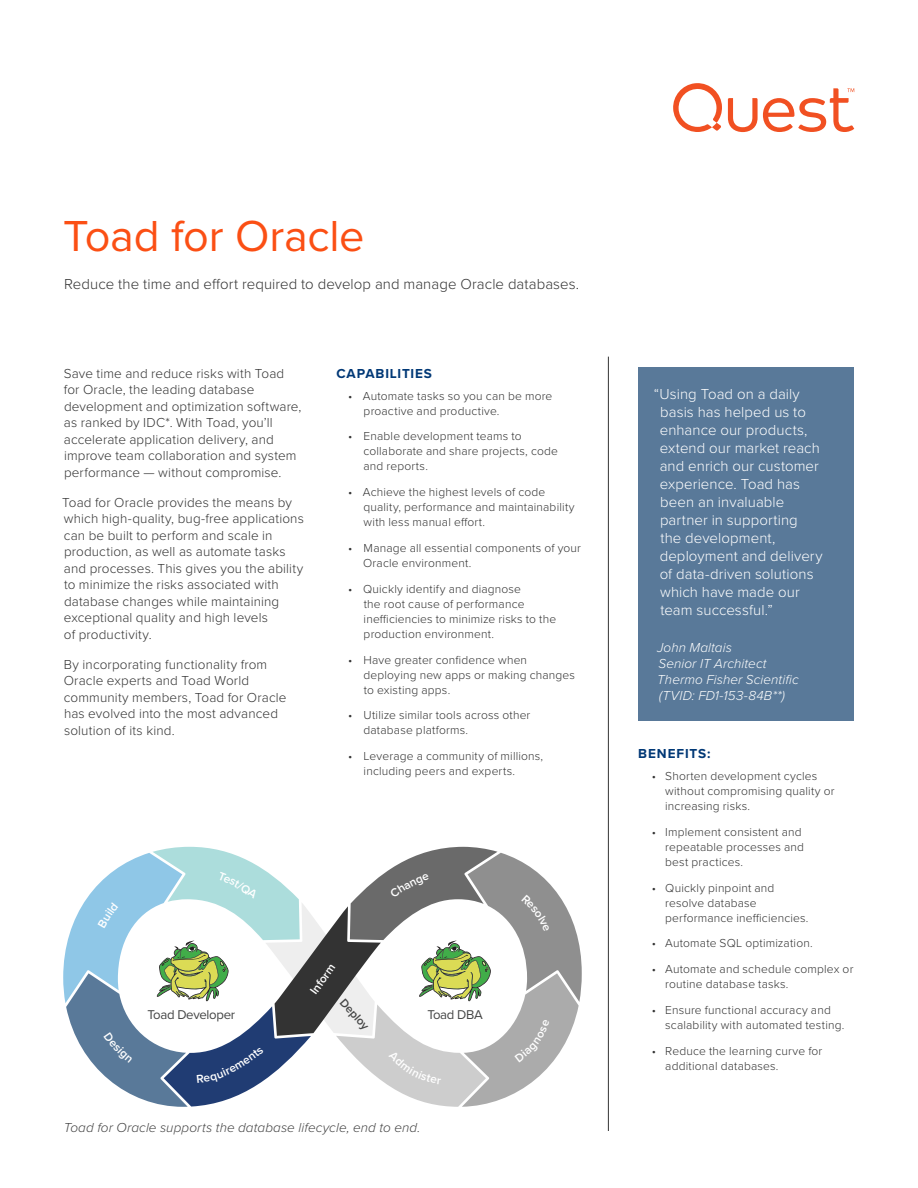
<style>
.page{position:relative;width:918px;height:1188px;background:#fff}
.page>*{position:absolute;margin:0;border:0;box-sizing:border-box;transform-origin:0 0}
._01_Headline_27{font:45px "Proxima Nova";letter-spacing:-.005em;color:#fb4f14}
._13_Callout_Box_Smal{font:300 15px/18px "Proxima Nova";letter-spacing:.005em;color:#fff}
._04_Subhead{font:300 15px "Proxima Nova";letter-spacing:.005em;color:#333}
.t1{font:300 13.5px/16.5px "Proxima Nova";letter-spacing:.01em;color:#333}
._17_Callout_Box_Byli{font:italic 300 13.5px/16.2px "Proxima Nova";letter-spacing:.005em;color:#fff}
._18_Image_Caption{font:italic 300 13.5px "Proxima Nova";letter-spacing:.005em;color:#444}
._05_Section_Heading{font:700 13.5px "Proxima Nova";letter-spacing:.065em;color:#003876}
.t2{font:13.2px "Proxima Nova";letter-spacing:-.025em;color:#444545}
.t3{font:300 12px/15px "Proxima Nova";letter-spacing:.015em;color:#333}
.t4{font:600 11.85px "Proxima Nova";color:#fff}
.t5{font:600 11.85px "Proxima Nova";color:#444545}
</style>
<div class="page">
<svg style="left:673px;top:83px;width:49px;height:49px"></svg>
<svg style="left:728px;top:88px;width:126px;height:44px"></svg>
<hr style="left:608px;top:357px;width:1px;height:774px;background:#333">
<div style="left:638px;top:367px;width:216px;height:354px;background:#597999"></div>
<svg style="left:64px;top:847px;width:518px;height:260px"></svg>
<p class="_01_Headline_27" style="left:63px;top:202px;width:303px">Toad for Oracle</p>
<p class="_04_Subhead" style="left:64px;top:273px;width:517px">Reduce the time and effort required to develop and manage Oracle databases.</p>
<p class="t1" style="left:64px;top:365px;width:239px">Save time and reduce risks with Toad for Oracle, the leading database development and optimization software, as ranked by IDC*. With Toad, you’ll accelerate application delivery, and improve team collaboration and system performance — without compromise.</p>
<p class="t1" style="left:62px;top:494px;width:243px">Toad for Oracle provides the means by which high-quality, bug-free applications can be built to perform and scale in production, as well as automate tasks and processes. This gives you the ability to minimize the risks associated with database changes while maintaining exceptional quality and high levels<br>of productivity.</p>
<p class="t1" style="left:64px;top:656px;width:224px">By incorporating functionality from<br>Oracle experts and Toad World community members, Toad for Oracle has evolved into the most advanced solution of its kind.</p>
<p class="_05_Section_Heading" style="left:337px;top:363px;width:97px">CAPABILITIES</p>
<p class="t3" style="left:364px;top:388px;width:190px;text-indent:-15px">• Automate tasks so you can be more proactive and productive.</p>
<p class="t3" style="left:363px;top:428px;width:196px;text-indent:-15px">• Enable development teams to collaborate and share projects, code and reports.</p>
<p class="t3" style="left:364px;top:484px;width:213px;text-indent:-15px">• Achieve the highest levels of code quality, performance and maintainability with less manual effort.</p>
<p class="t3" style="left:363px;top:540px;width:219px;text-indent:-15px">• Manage all essential components of your<br>Oracle environment.</p>
<p class="t3" style="left:364px;top:581px;width:194px;text-indent:-15px">• Quickly identify and diagnose<br>the root cause of performance inefficiencies to minimize risks to the production environment.</p>
<p class="t3" style="left:364px;top:652px;width:213px;text-indent:-15px">• Have greater confidence when deploying new apps or making changes to existing apps.</p>
<p class="t3" style="left:364px;top:707px;width:168px;text-indent:-15px">• Utilize similar tools across other database platforms.</p>
<p class="t3" style="left:364px;top:748px;width:181px;text-indent:-15px">• Leverage a community of millions, including peers and experts.</p>
<p class="t4" style="left:306px;top:987px;width:36px;rotate:-54deg">Inform</p>
<p class="t5" style="left:349px;top:994px;width:39px;rotate:48deg">Deploy</p>
<p class="t2" style="left:148px;top:1004px;width:89px">Toad Developer</p>
<p class="t2" style="left:427px;top:1004px;width:57px">Toad DBA</p>
<p class="_18_Image_Caption" style="left:64px;top:1117px;width:358px">Toad for Oracle supports the database lifecycle, end to end.</p>
<p class="_13_Callout_Box_Smal" style="left:660px;top:385px;width:164px;text-indent:-6px">“Using Toad on a daily basis has helped us to enhance our products, extend our market reach and enrich our customer experience. Toad has been an invaluable partner in supporting<br>the development, deployment and delivery of data-driven solutions which have made our team successful.”</p>
<p class="_17_Callout_Box_Byli" style="left:657px;top:639px;width:143px">John Maltais<br>Senior IT Architect<br>Thermo Fisher Scientific (TVID: FD1-153-84B**)</p>
<p class="_05_Section_Heading" style="left:638px;top:744px;width:74px">BENEFITS:</p>
<p class="t3" style="left:665px;top:768px;width:171px;text-indent:-14px">• Shorten development cycles without compromising quality or increasing risks.</p>
<p class="t3" style="left:665px;top:824px;width:140px;text-indent:-14px">• Implement consistent and repeatable processes and best practices.</p>
<p class="t3" style="left:665px;top:880px;width:145px;text-indent:-14px">• Quickly pinpoint and resolve database performance inefficiencies.</p>
<p class="t3" style="left:652px;top:935px;width:163px">• Automate SQL optimization.</p>
<p class="t3" style="left:665px;top:961px;width:190px;text-indent:-14px">• Automate and schedule complex or routine database tasks.</p>
<p class="t3" style="left:665px;top:1002px;width:181px;text-indent:-14px">• Ensure functional accuracy and scalability with automated testing.</p>
<p class="t3" style="left:665px;top:1043px;width:159px;text-indent:-14px">• Reduce the learning curve for additional databases.</p>
</div>
